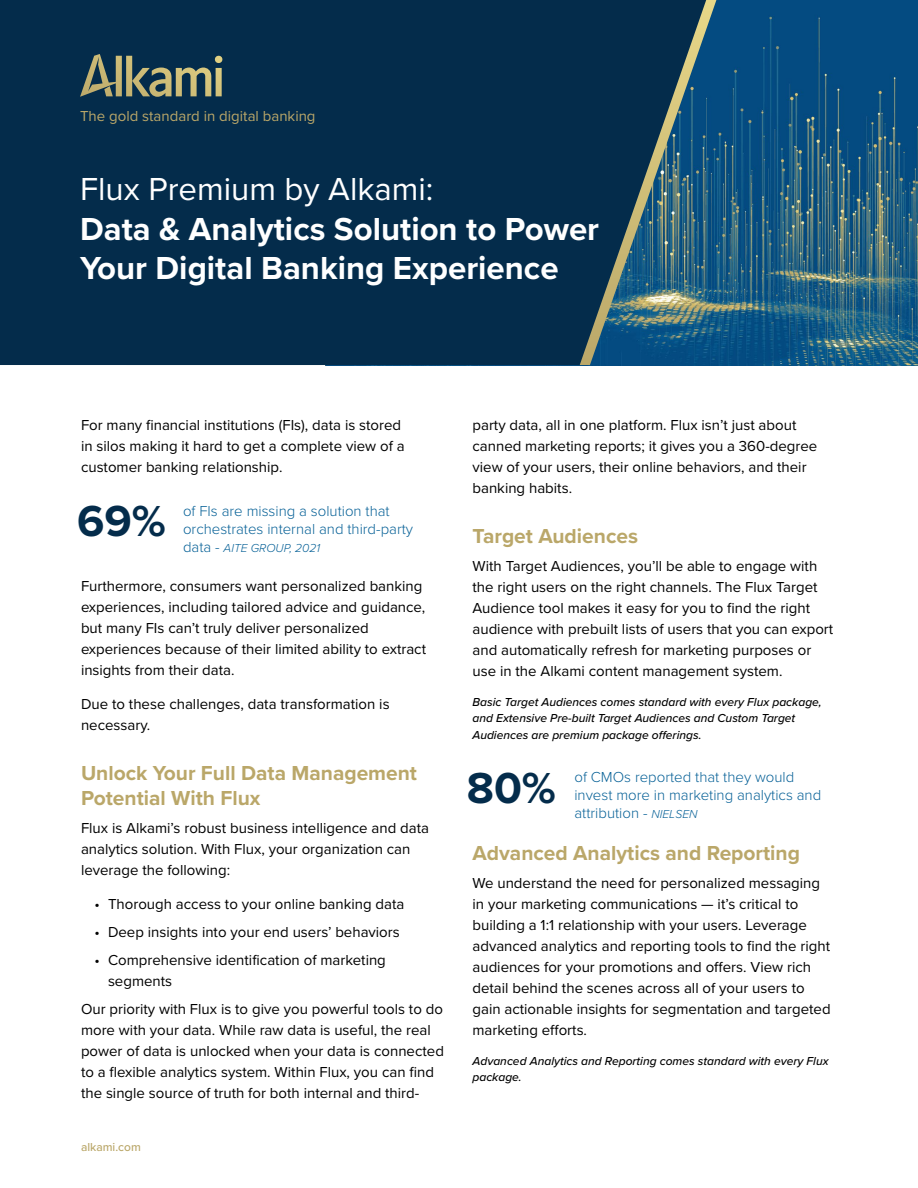
<style>
.page{position:relative;width:918px;height:1188px;background:#fff}
.page>*{position:absolute;margin:0;border:0;box-sizing:border-box;transform-origin:0 0}
.t1{font:700 45px "Proxima Nova";color:#042c4b}
.t2{font:700 33px/39.6px "Proxima Nova";color:#fff}
.t3{font:33px "Proxima Nova";color:#fff}
.t4{font:700 21px/25.2px "Proxima Nova";color:#baa769}
.t5{font:15px/21px "Proxima Nova";color:#000}
.t6{font:300 15px/18px "Proxima Nova";color:#076197}
.t7{font:15px "Proxima Nova";color:#baa769}
.t8{font:italic 500 12px/16.5px "Proxima Nova";color:#000}
.t9{font:italic 300 12px "Proxima Nova";color:#076197}
.t10{font:500 12px "Proxima Nova";color:#baa769}
.s1{font-style:normal;font-size:15px}
.s2{font-style:italic;font-size:12px}
</style>
<div class="page">
<img style="left:716px;top:0;width:202px;height:365px">
<svg style="left:0;top:0;width:706px;height:365px;background:#09324f"></svg>
<svg style="left:80px;top:54px;width:142px;height:43px;background:#54655c"></svg>
<p class="t7" style="left:80px;top:105px;width:237px">The gold standard in digital banking</p>
<h2 class="t3" style="left:80px;top:164px;width:355px">Flux Premium by Alkami:</h2>
<h2 class="t2" style="left:80px;top:208px;width:521px">Data &amp; Analytics Solution to Power<br>Your Digital Banking Experience</h2>
<p class="t5" style="left:81px;top:414px;width:325px">For many financial institutions (FIs), data is stored in silos making it hard to get a complete view of a customer banking relationship.</p>
<h1 class="t1" style="left:77px;top:488px;width:90px">69%</h1>
<p class="t6" style="left:183px;top:501px;width:232px">of FIs are missing a solution that orchestrates internal and third-party</p>
<p class="t9" style="left:183px;top:539px;width:139px"><span class="s1">data -</span> AITE GROUP, 2021</p>
<p class="t5" style="left:81px;top:575px;width:347px">Furthermore, consumers want personalized banking experiences, including tailored advice and guidance, but many FIs can’t truly deliver personalized experiences because of their limited ability to extract insights from their data.</p>
<p class="t5" style="left:81px;top:693px;width:310px">Due to these challenges, data transformation is necessary.</p>
<h3 class="t4" style="left:81px;top:760px;width:338px">Unlock Your Full Data Management<br>Potential With Flux</h3>
<p class="t5" style="left:81px;top:817px;width:350px">Flux is Alkami’s robust business intelligence and data analytics solution. With Flux, your organization can leverage the following:</p>
<p class="t5" style="left:94px;top:893px;width:312px">• Thorough access to your online banking data</p>
<p class="t5" style="left:94px;top:921px;width:307px">• Deep insights into your end users’ behaviors</p>
<p class="t5" style="left:108px;top:949px;width:279px;text-indent:-14px">• Comprehensive identification of marketing segments</p>
<p class="t5" style="left:81px;top:997px;width:365px">Our priority with Flux is to give you powerful tools to do more with your data. While raw data is useful, the real power of data is unlocked when your data is connected to a flexible analytics system. Within Flux, you can find the single source of truth for both internal and third-</p>
<p class="t10" style="left:81px;top:1138px;width:61px">alkami.com</p>
<p class="t5" style="left:472px;top:414px;width:346px">party data, all in one platform. Flux isn’t just about canned marketing reports; it gives you a 360-degree view of your users, their online behaviors, and their banking habits.</p>
<h3 class="t4" style="left:472px;top:523px;width:167px">Target Audiences</h3>
<p class="t5" style="left:472px;top:554px;width:362px">With Target Audiences, you’ll be able to engage with the right users on the right channels. The Flux Target Audience tool makes it easy for you to find the right audience with prebuilt lists of users that you can export and automatically refresh for marketing purposes or use in the Alkami content management system.</p>
<p class="t8" style="left:472px;top:693px;width:351px">Basic Target Audiences comes standard with every Flux package, and Extensive Pre-built Target Audiences and Custom Target<br>Audiences are premium package offerings.</p>
<h1 class="t1" style="left:467px;top:754px;width:91px">80%</h1>
<p class="t6" style="left:574px;top:767px;width:248px">of CMOs reported that they would invest more in marketing analytics and attribution - <span class="s2">NIELSEN</span></p>
<h3 class="t4" style="left:472px;top:840px;width:329px">Advanced Analytics and Reporting</h3>
<p class="t5" style="left:472px;top:872px;width:360px">We understand the need for personalized messaging in your marketing communications — it’s critical to building a 1:1 relationship with your users. Leverage advanced analytics and reporting tools to find the right audiences for your promotions and offers. View rich detail behind the scenes across all of your users to gain actionable insights for segmentation and targeted marketing efforts.</p>
<p class="t8" style="left:472px;top:1052px;width:358px">Advanced Analytics and Reporting comes standard with every Flux package.</p>
</div>
